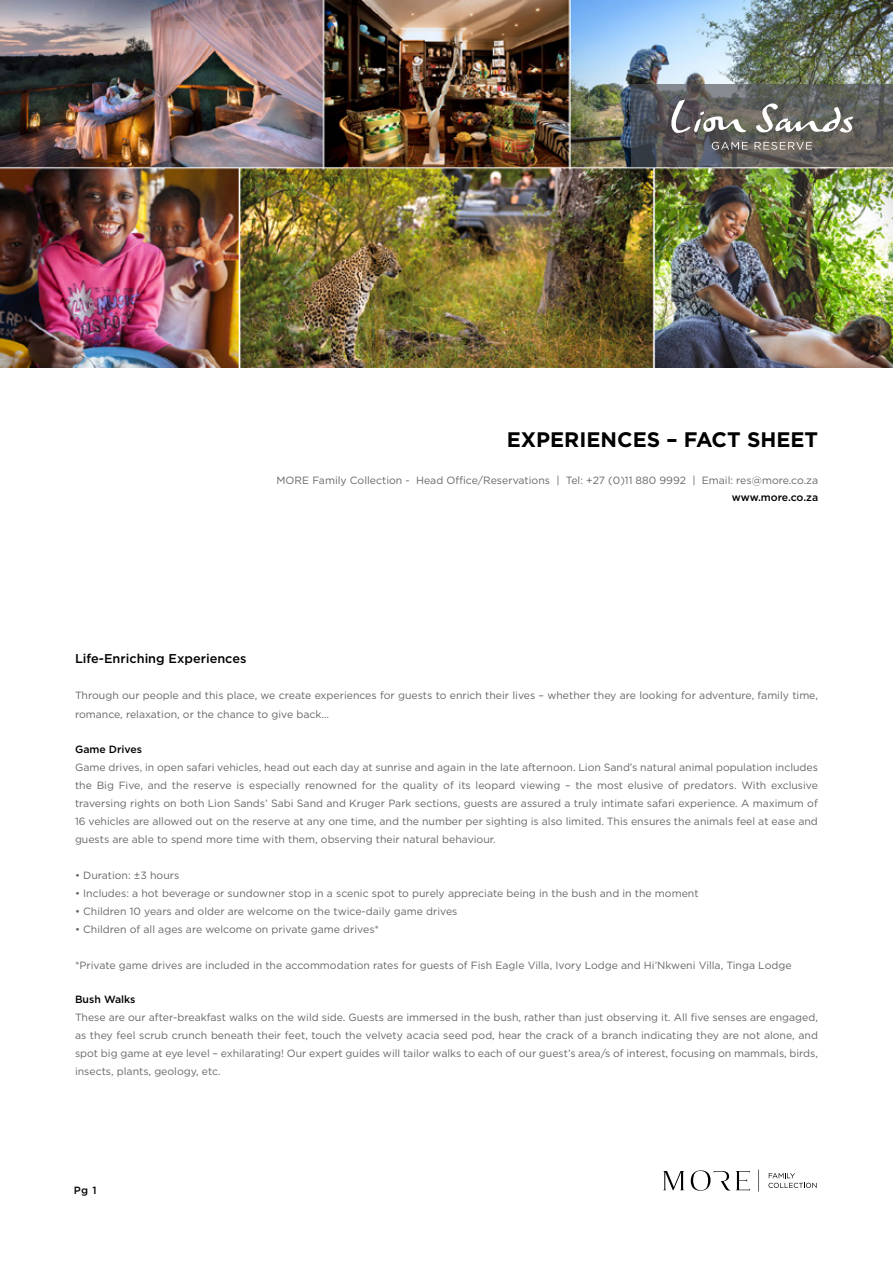
<style>
.page{position:relative;width:893px;height:1263px;background:#fff}
.page>*{position:absolute;margin:0;border:0;box-sizing:border-box;transform-origin:0 0}
.MORE_FS_Heading_1{font:700 21px "Gotham";color:#000}
.MORE_FS_Heading_2{font:500 12.75px "Gotham";color:#000}
.MORE_FS_Body{font:10.5px/18px "Gotham";color:#666;text-align:justify}
.MORE_FS_Heading_2-2{font:500 10.5px "Gotham";color:#000}
.MORE_FS_Body-2{font:500 10.5px "Gotham";letter-spacing:-.01em;color:#000}
.MORE_FS_Version{font:500 10.5px "Gotham";color:#000}
</style>
<div class="page">
<svg style="left:758px;top:1169px;width:1px;height:22px"></svg>
<svg style="left:663px;top:1170px;width:87px;height:21px"></svg>
<svg style="left:768px;top:1173px;width:49px;height:15px"></svg>
<img style="left:0;top:0;width:893px;height:368px">
<svg style="left:631px;top:84px;width:262px;height:82px;background:#5b5b5b"></svg>
<svg style="left:670px;top:100px;width:183px;height:35px;background:#7e7d79"></svg>
<svg style="left:712px;top:142px;width:36px;height:8px"></svg>
<svg style="left:754px;top:142px;width:58px;height:8px"></svg>
<p class="MORE_FS_Heading_1" style="left:507px;top:425px;width:313px">EXPERIENCES – FACT SHEET</p>
<p class="MORE_FS_Body" style="left:277px;top:471px;width:543px">MORE Family Collection - Head Office/Reservations | Tel: +27 (0)11 880 9992 | Email: res@more.co.za</p>
<p class="MORE_FS_Body-2" style="left:732px;top:490px;width:88px">www.more.co.za</p>
<p class="MORE_FS_Heading_2" style="left:75px;top:650px;width:173px">Life-Enriching Experiences</p>
<p class="MORE_FS_Body" style="left:75px;top:685px;width:744px;line-height:19.5px">Through our people and this place, we create experiences for guests to enrich their lives – whether they are looking for adventure, family time, romance, relaxation, or the chance to give back…</p>
<p class="MORE_FS_Heading_2-2" style="left:75px;top:742px;width:69px">Game Drives</p>
<p class="MORE_FS_Body" style="left:75px;top:758px;width:744px">Game drives, in open safari vehicles, head out each day at sunrise and again in the late afternoon. Lion Sand’s natural animal population includes the Big Five, and the reserve is especially renowned for the quality of its leopard viewing – the most elusive of predators. With exclusive traversing rights on both Lion Sands’ Sabi Sand and Kruger Park sections, guests are assured a truly intimate safari experience. A maximum of 16 vehicles are allowed out on the reserve at any one time, and the number per sighting is also limited. This ensures the animals feel at ease and guests are able to spend more time with them, observing their natural behaviour.</p>
<p class="MORE_FS_Body" style="left:75px;top:866px;width:106px">• Duration: ±3 hours</p>
<p class="MORE_FS_Body" style="left:75px;top:884px;width:625px">• Includes: a hot beverage or sundowner stop in a scenic spot to purely appreciate being in the bush and in the moment</p>
<p class="MORE_FS_Body" style="left:75px;top:902px;width:384px">• Children 10 years and older are welcome on the twice-daily game drives</p>
<p class="MORE_FS_Body" style="left:75px;top:920px;width:306px">• Children of all ages are welcome on private game drives*</p>
<p class="MORE_FS_Body" style="left:75px;top:956px;width:718px">*Private game drives are included in the accommodation rates for guests of Fish Eagle Villa, Ivory Lodge and Hi’Nkweni Villa, Tinga Lodge</p>
<p class="MORE_FS_Heading_2-2" style="left:75px;top:993px;width:62px">Bush Walks</p>
<p class="MORE_FS_Body" style="left:75px;top:1008px;width:745px">These are our after-breakfast walks on the wild side. Guests are immersed in the bush, rather than just observing it. All five senses are engaged, as they feel scrub crunch beneath their feet, touch the velvety acacia seed pod, hear the crack of a branch indicating they are not alone, and spot big game at eye level – exhilarating! Our expert guides will tailor walks to each of our guest’s area/s of interest, focusing on mammals, birds, insects, plants, geology, etc.</p>
<p class="MORE_FS_Version" style="left:74px;top:1183px;width:24px">Pg 1</p>
</div>
